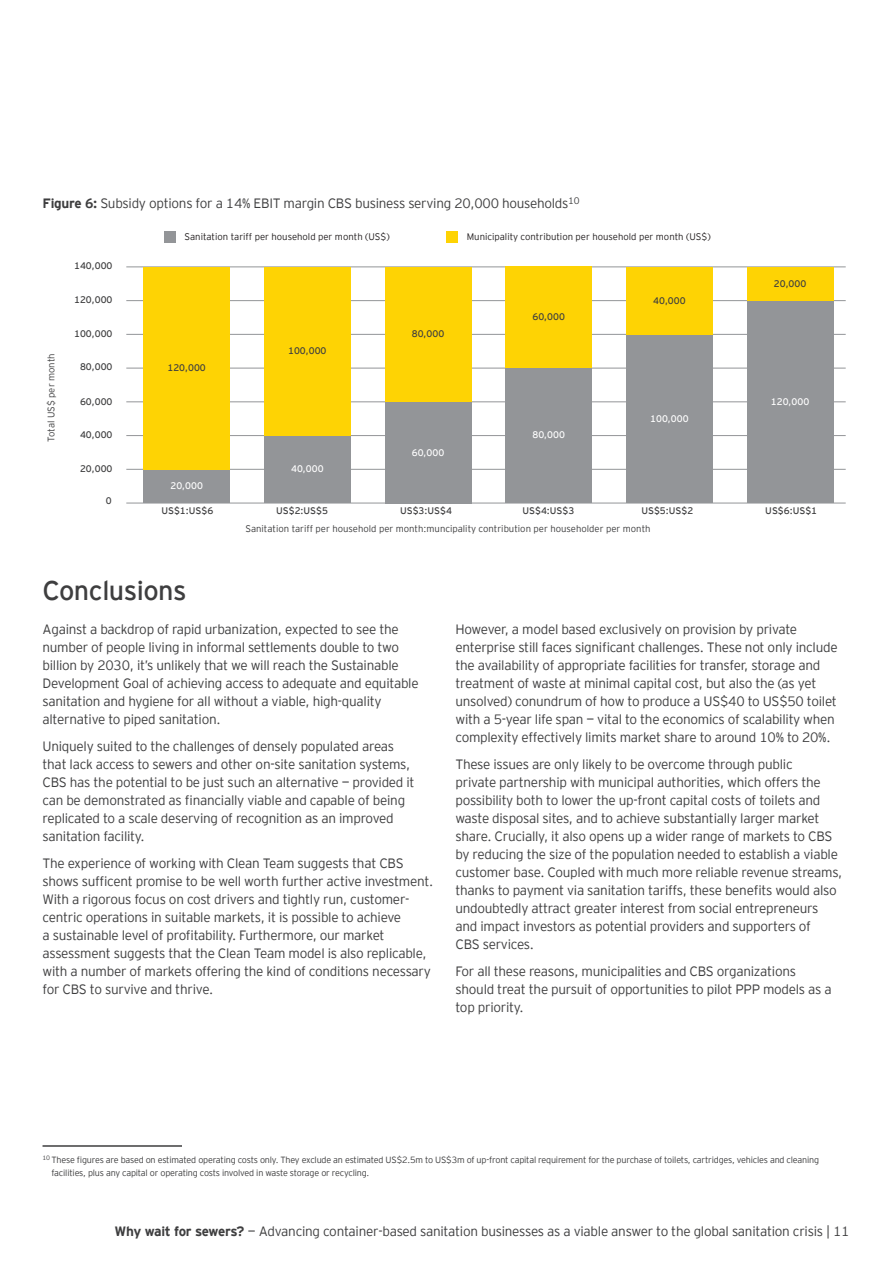
<style>
.page{position:relative;width:893px;height:1263px;background:#fff}
.page>*{position:absolute;margin:0;border:0;box-sizing:border-box;transform-origin:0 0}
.Body_copy{font:27px "EY Interstate";letter-spacing:-.02em;color:#3e3e3f}
.Body_copy-2{font:300 13.5px/18px "EY Interstate";letter-spacing:-.02em;color:#3e3e3f}
.t1{font:9.45px "EY Interstate";color:#3e3e3f}
.t2{font:300 9.45px "EY Interstate";color:#3e3e3f}
.t3{font:300 9.45px "EY Interstate";color:#231f20}
.t4{font:9.45px "EY Interstate";color:#fff}
.Body_copy-3{font:300 9px/13.5px "EY Interstate";letter-spacing:-.02em;color:#3e3e3f}
.s1{font-weight:700}
</style>
<div class="page">
<hr style="left:126px;top:503px;width:720px;height:1px;background:#939598">
<hr style="left:126px;top:469px;width:720px;height:1px;background:#939598">
<hr style="left:126px;top:435px;width:720px;height:1px;background:#939598">
<hr style="left:126px;top:401px;width:720px;height:1px;background:#939598">
<hr style="left:126px;top:368px;width:720px;height:1px;background:#939598">
<hr style="left:126px;top:334px;width:720px;height:1px;background:#939598">
<hr style="left:126px;top:300px;width:720px;height:1px;background:#939598">
<hr style="left:126px;top:266px;width:720px;height:1px;background:#939598">
<div style="left:143px;top:469px;width:87px;height:34px;background:#939598"></div>
<div style="left:264px;top:436px;width:87px;height:67px;background:#939598"></div>
<div style="left:385px;top:402px;width:86px;height:101px;background:#939598"></div>
<div style="left:505px;top:368px;width:87px;height:135px;background:#939598"></div>
<div style="left:626px;top:334px;width:87px;height:169px;background:#939598"></div>
<div style="left:747px;top:301px;width:86px;height:202px;background:#939598"></div>
<div style="left:143px;top:267px;width:87px;height:202px;background:#fed304"></div>
<div style="left:747px;top:267px;width:86px;height:34px;background:#fed304"></div>
<div style="left:626px;top:267px;width:87px;height:67px;background:#fed304"></div>
<div style="left:505px;top:267px;width:87px;height:101px;background:#fed304"></div>
<div style="left:385px;top:267px;width:86px;height:135px;background:#fed304"></div>
<div style="left:264px;top:267px;width:87px;height:169px;background:#fed304"></div>
<div style="left:164px;top:231px;width:11px;height:12px;background:#939598"></div>
<div style="left:446px;top:231px;width:12px;height:12px;background:#fed304"></div>
<hr style="left:43px;top:1145px;width:139px;height:2px;background:#3e3e3f">
<p class="Body_copy-2" style="left:43px;top:194px;width:539px"><span class="s1">Figure 6:</span> Subsidy options for a 14% EBIT margin CBS business serving 20,000 households<sup>10</sup></p>
<p class="t2" style="left:44px;top:442px;width:90px;rotate:-90deg">Total US$ per month</p>
<p class="t1" style="left:74px;top:259px;width:40px">140,000</p>
<p class="t1" style="left:74px;top:293px;width:40px">120,000</p>
<p class="t3" style="left:185px;top:230px;width:207px">Sanitation tariff per household per month (US$)</p>
<p class="t3" style="left:467px;top:230px;width:245px">Municipality contribution per household per month (US$)</p>
<p class="t1" style="left:532px;top:310px;width:34px">60,000</p>
<p class="t1" style="left:653px;top:293px;width:34px">40,000</p>
<p class="t1" style="left:74px;top:327px;width:40px">100,000</p>
<p class="t1" style="left:412px;top:327px;width:34px">80,000</p>
<p class="t1" style="left:288px;top:344px;width:40px">100,000</p>
<p class="t1" style="left:80px;top:360px;width:34px">80,000</p>
<p class="t1" style="left:80px;top:395px;width:34px">60,000</p>
<p class="t1" style="left:80px;top:428px;width:34px">40,000</p>
<p class="t1" style="left:80px;top:462px;width:34px">20,000</p>
<p class="t1" style="left:106px;top:494px;width:7px">0</p>
<p class="t1" style="left:167px;top:361px;width:40px">120,000</p>
<p class="t4" style="left:170px;top:479px;width:34px">20,000</p>
<p class="t4" style="left:291px;top:462px;width:34px">40,000</p>
<p class="t4" style="left:412px;top:445px;width:34px">60,000</p>
<p class="t4" style="left:532px;top:428px;width:34px">80,000</p>
<p class="t4" style="left:650px;top:411px;width:40px">100,000</p>
<p class="t1" style="left:774px;top:277px;width:34px">20,000</p>
<p class="t4" style="left:771px;top:395px;width:40px">120,000</p>
<p class="t1" style="left:161px;top:504px;width:53px">US$1:US$6</p>
<p class="t1" style="left:276px;top:504px;width:53px">US$2:US$5</p>
<p class="t1" style="left:400px;top:504px;width:53px">US$3:US$4</p>
<p class="t1" style="left:522px;top:504px;width:53px">US$4:US$3</p>
<p class="t1" style="left:641px;top:504px;width:53px">US$5:US$2</p>
<p class="t1" style="left:765px;top:504px;width:53px">US$6:US$1</p>
<p class="t2" style="left:245px;top:521px;width:407px">Sanitation tariff per household per month:muncipality contribution per householder per month</p>
<p class="Body_copy" style="left:43px;top:571px;width:146px">Conclusions</p>
<p class="Body_copy-2" style="left:43px;top:619px;width:378px">Against a backdrop of rapid urbanization, expected to see the number of people living in informal settlements double to two billion by 2030, it’s unlikely that we will reach the Sustainable Development Goal of achieving access to adequate and equitable sanitation and hygiene for all without a viable, high-quality alternative to piped sanitation.</p>
<p class="Body_copy-2" style="left:43px;top:736px;width:374px">Uniquely suited to the challenges of densely populated areas that lack access to sewers and other on-site sanitation systems, CBS has the potential to be just such an alternative — provided it can be demonstrated as financially viable and capable of being replicated to a scale deserving of recognition as an improved sanitation facility.</p>
<p class="Body_copy-2" style="left:43px;top:853px;width:392px">The experience of working with Clean Team suggests that CBS shows sufficent promise to be well worth further active investment.<br>With a rigorous focus on cost drivers and tightly run, customer&shy;centric operations in suitable markets, it is possible to achieve<br>a sustainable level of profitability. Furthermore, our market assessment suggests that the Clean Team model is also replicable, with a number of markets offering the kind of conditions necessary for CBS to survive and thrive.</p>
<p class="Body_copy-2" style="left:455px;top:619px;width:384px">However, a model based exclusively on provision by private enterprise still faces significant challenges. These not only include the availability of appropriate facilities for transfer, storage and treatment of waste at minimal capital cost, but also the (as yet unsolved) conundrum of how to produce a US$40 to US$50 toilet with a 5-year life span — vital to the economics of scalability when complexity effectively limits market share to around 10% to 20%.</p>
<p class="Body_copy-2" style="left:455px;top:754px;width:388px">These issues are only likely to be overcome through public<br>private partnership with municipal authorities, which offers the possibility both to lower the up-front capital costs of toilets and waste disposal sites, and to achieve substantially larger market share. Crucially, it also opens up a wider range of markets to CBS by reducing the size of the population needed to establish a viable customer base. Coupled with much more reliable revenue streams, thanks to payment via sanitation tariffs, these benefits would also undoubtedly attract greater interest from social entrepreneurs and impact investors as potential providers and supporters of<br>CBS services.</p>
<p class="Body_copy-2" style="left:455px;top:961px;width:378px">For all these reasons, municipalities and CBS organizations should treat the pursuit of opportunities to pilot PPP models as a top priority.</p>
<p class="Body_copy-3" style="left:52px;top:1152px;width:769px;text-indent:-9px"><sup>10</sup> These figures are based on estimated operating costs only. They exclude an estimated US$2.5m to US$3m of up-front capital requirement for the purchase of toilets, cartridges, vehicles and cleaning facilities, plus any capital or operating costs involved in waste storage or recycling.</p>
<p class="Body_copy-2" style="left:115px;top:1221px;width:736px"><span class="s1">Why wait for sewers?</span> — Advancing container-based sanitation businesses as a viable answer to the global sanitation crisis | 11</p>
</div>
